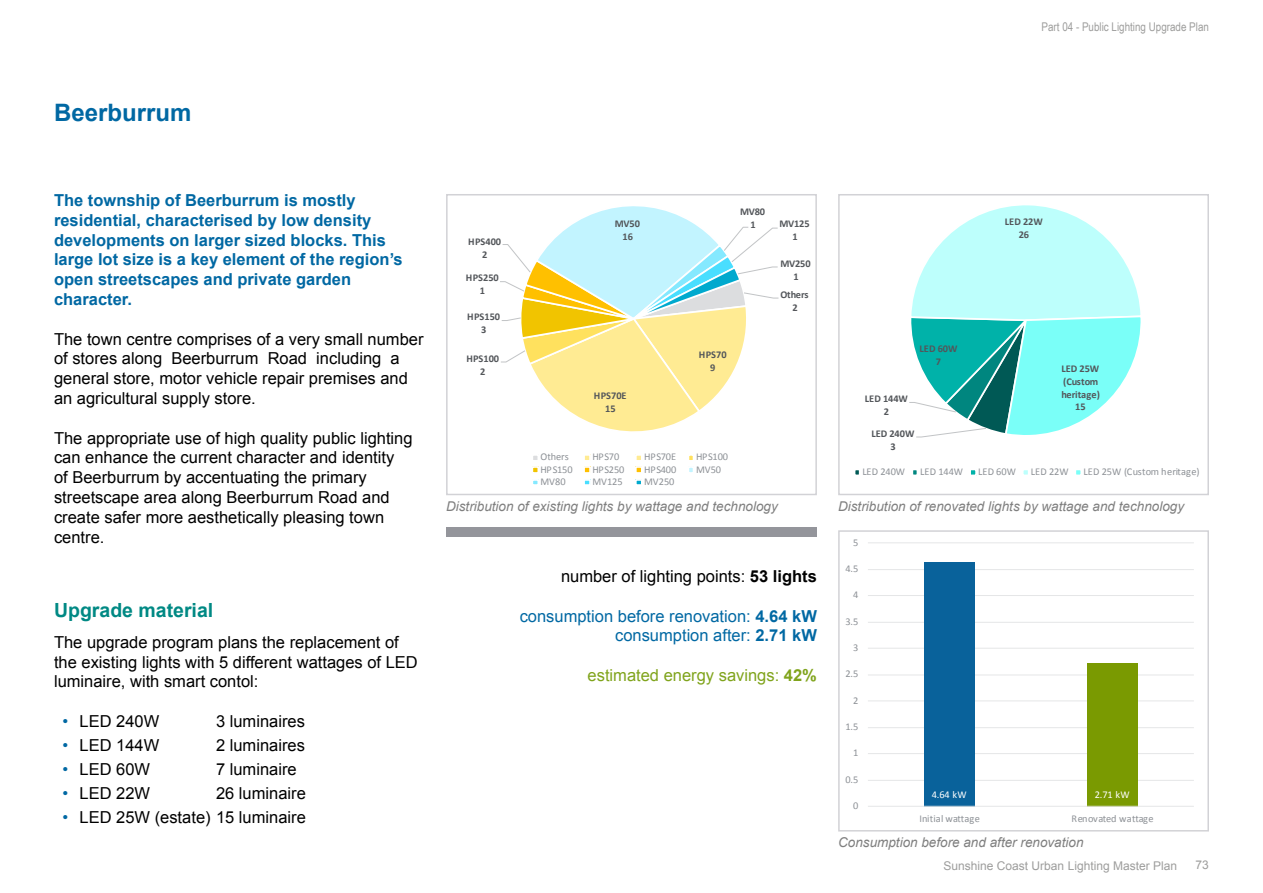
<style>
.page{position:relative;width:1263px;height:893px;background:#fff}
.page>*{position:absolute;margin:0;border:0;box-sizing:border-box;transform-origin:0 0}
.t1{font:700 24px "Arial";color:#0068a3}
.t2{font:700 19.5px "Arial";color:#008984}
.t3{font:16.5px/19.8px "Arial";color:#000}
.t4{font:700 16.5px/19.8px "Arial";color:#0068a3}
.t5{font:16.5px/19.8px "Arial";color:#0068a3;text-align:right}
.t6{font:16.5px "Arial";color:#80a41c}
.t7{font:italic 13.5px "Arial";color:#7f7f7f}
.t8{font:12px "Arial";color:#9d9d9c}
.t9{font:12px "Arial Narrow";color:#9d9d9c}
.t10{font:10.35px "Calibri";letter-spacing:-.005em;color:#8d9196}
.t11{font:700 10.35px/12.9px "Calibri";letter-spacing:-.005em;color:#53565a;text-align:center}
.t12{font:10.35px "Calibri";letter-spacing:.02em;color:#fff}
.s1{color:#0068a3}
.s2{font-weight:700}
</style>
<div class="page">
<div style="left:446px;top:527px;width:371px;height:10px;background:#94959b"></div>
<hr style="left:868px;top:780px;width:326px;height:1px;background:#e5e6e7">
<hr style="left:868px;top:753px;width:326px;height:1px;background:#e5e6e7">
<hr style="left:868px;top:727px;width:326px;height:1px;background:#e5e6e7">
<hr style="left:868px;top:700px;width:326px;height:1px;background:#e5e6e7">
<hr style="left:868px;top:674px;width:326px;height:1px;background:#e5e6e7">
<hr style="left:868px;top:648px;width:326px;height:1px;background:#e5e6e7">
<hr style="left:868px;top:622px;width:326px;height:1px;background:#e5e6e7">
<hr style="left:868px;top:595px;width:326px;height:1px;background:#e5e6e7">
<hr style="left:868px;top:569px;width:326px;height:1px;background:#e5e6e7">
<hr style="left:868px;top:542px;width:326px;height:1px;background:#e5e6e7">
<div style="left:924px;top:562px;width:51px;height:245px;background:#09629b"></div>
<div style="left:1087px;top:663px;width:51px;height:144px;background:#7a9a01"></div>
<hr style="left:868px;top:806px;width:326px;height:1px;background:#e5e6e7">
<div style="left:838px;top:530px;width:371px;height:301px;border:2px solid #d2d2d6"></div>
<svg style="left:909px;top:205px;width:232px;height:233px"></svg>
<div style="left:854px;top:468px;width:6px;height:8px;border:2px solid #fff"></div>
<div style="left:911px;top:468px;width:7px;height:8px;border:2px solid #fff"></div>
<div style="left:969px;top:468px;width:8px;height:8px;border:2px solid #fff"></div>
<div style="left:1022px;top:468px;width:7px;height:8px;border:2px solid #fff"></div>
<div style="left:1074px;top:468px;width:8px;height:8px;border:2px solid #fff"></div>
<div style="left:838px;top:194px;width:371px;height:301px;border:1px solid #d2d2d6"></div>
<svg style="left:500px;top:206px;width:279px;height:226px"></svg>
<div style="left:531px;top:454px;width:8px;height:8px;border:2px solid #fff"></div>
<div style="left:583px;top:454px;width:8px;height:8px;border:2px solid #fff"></div>
<div style="left:635px;top:454px;width:8px;height:8px;border:2px solid #fff"></div>
<div style="left:687px;top:454px;width:7px;height:8px;border:2px solid #fff"></div>
<div style="left:531px;top:466px;width:8px;height:8px;border:2px solid #fff"></div>
<div style="left:583px;top:466px;width:8px;height:8px;border:2px solid #fff"></div>
<div style="left:635px;top:466px;width:8px;height:8px;border:2px solid #fff"></div>
<div style="left:687px;top:466px;width:7px;height:8px;border:2px solid #fff"></div>
<div style="left:531px;top:479px;width:8px;height:7px;border:2px solid #fff"></div>
<div style="left:583px;top:479px;width:8px;height:7px;border:2px solid #fff"></div>
<div style="left:635px;top:479px;width:8px;height:7px;border:2px solid #fff"></div>
<div style="left:446px;top:194px;width:371px;height:301px;border:1px solid #d2d2d6"></div>
<h1 class="t1" style="left:54px;top:96px;width:139px">Beerburrum</h1>
<p class="t9" style="left:1041px;top:18px;width:169px">Part 04 - Public Lighting Upgrade Plan</p>
<p class="t4" style="left:54px;top:190px;width:350px">The township of Beerburrum is mostly residential, characterised by low density developments on larger sized blocks. This large lot size is a key element of the region’s open streetscapes and private garden character.</p>
<p class="t3" style="left:54px;top:329px;width:371px">The town centre comprises of a very small number of stores along Beerburrum Road including a general store, motor vehicle repair premises and an agricultural supply store.</p>
<p class="t3" style="left:54px;top:428px;width:360px">The appropriate use of high quality public lighting can enhance the current character and identity<br>of Beerburrum by accentuating the primary streetscape area along Beerburrum Road and create safer more aesthetically pleasing town centre.</p>
<p class="t2" style="left:54px;top:597px;width:161px">Upgrade material</p>
<p class="t3" style="left:54px;top:632px;width:365px">The upgrade program plans the replacement of the existing lights with 5 different wattages of LED luminaire, with smart contol:</p>
<p class="t3" style="left:63px;top:711px;width:98px"><span class="s1">•</span> LED 240W</p>
<p class="t3" style="left:216px;top:711px;width:90px">3 luminaires</p>
<p class="t3" style="left:63px;top:735px;width:98px"><span class="s1">•</span> LED 144W</p>
<p class="t3" style="left:216px;top:735px;width:90px">2 luminaires</p>
<p class="t3" style="left:63px;top:759px;width:89px"><span class="s1">•</span> LED 60W</p>
<p class="t3" style="left:216px;top:759px;width:82px">7 luminaire</p>
<p class="t3" style="left:63px;top:783px;width:89px"><span class="s1">•</span> LED 22W</p>
<p class="t3" style="left:216px;top:783px;width:91px">26 luminaire</p>
<p class="t3" style="left:63px;top:807px;width:245px"><span class="s1">•</span> LED 25W (estate) 15 luminaire</p>
<p class="t11" style="left:468px;top:234px;width:34px">HPS400<br>2</p>
<p class="t11" style="left:466px;top:271px;width:34px">HPS250<br>1</p>
<p class="t11" style="left:467px;top:310px;width:34px">HPS150<br>3</p>
<p class="t11" style="left:466px;top:351px;width:34px">HPS100<br>2</p>
<p class="t11" style="left:615px;top:217px;width:27px">MV50<br>16</p>
<p class="t11" style="left:594px;top:389px;width:34px">HPS70E<br>15</p>
<p class="t11" style="left:740px;top:204px;width:27px">MV80<br>1</p>
<p class="t11" style="left:779px;top:217px;width:32px">MV125<br>1</p>
<p class="t11" style="left:780px;top:257px;width:32px">MV250<br>1</p>
<p class="t11" style="left:780px;top:288px;width:30px">Others<br>2</p>
<p class="t11" style="left:699px;top:348px;width:29px">HPS70<br>9</p>
<p class="t10" style="left:541px;top:450px;width:30px">Others</p>
<p class="t10" style="left:592px;top:450px;width:28px">HPS70</p>
<p class="t10" style="left:644px;top:450px;width:33px">HPS70E</p>
<p class="t10" style="left:696px;top:450px;width:33px">HPS100</p>
<p class="t10" style="left:541px;top:462px;width:33px">HPS150</p>
<p class="t10" style="left:592px;top:462px;width:33px">HPS250</p>
<p class="t10" style="left:644px;top:462px;width:33px">HPS400</p>
<p class="t10" style="left:696px;top:462px;width:27px">MV50</p>
<p class="t10" style="left:541px;top:474px;width:27px">MV80</p>
<p class="t10" style="left:592px;top:474px;width:32px">MV125</p>
<p class="t10" style="left:644px;top:474px;width:32px">MV250</p>
<p class="t11" style="left:865px;top:392px;width:45px">LED 144W<br>2</p>
<p class="t11" style="left:919px;top:342px;width:39px">LED 60W<br>7</p>
<p class="t11" style="left:871px;top:426px;width:45px">LED 240W<br>3</p>
<p class="t11" style="left:1005px;top:215px;width:39px">LED 22W<br>26</p>
<p class="t11" style="left:1061px;top:362px;width:40px">LED 25W (Custom heritage)<br>15</p>
<p class="t10" style="left:862px;top:464px;width:44px">LED 240W</p>
<p class="t10" style="left:920px;top:464px;width:44px">LED 144W</p>
<p class="t10" style="left:978px;top:464px;width:39px">LED 60W</p>
<p class="t10" style="left:1031px;top:464px;width:39px">LED 22W</p>
<p class="t10" style="left:1083px;top:464px;width:118px">LED 25W (Custom heritage)</p>
<p class="t7" style="left:446px;top:497px;width:333px">Distribution of existing lights by wattage and technology</p>
<p class="t7" style="left:838px;top:497px;width:347px">Distribution of renovated lights by wattage and technology</p>
<p class="t3" style="left:561px;top:566px;width:257px">number of lighting points: <span class="s2">53 lights</span></p>
<p class="t5" style="left:520px;top:606px;width:299px">consumption before renovation: <span class="s2">4.64 kW </span>consumption after: <span class="s2">2.71 kW</span></p>
<p class="t6" style="left:588px;top:664px;width:231px">estimated energy savings: <span class="s2">42%</span></p>
<p class="t10" style="left:853px;top:535px;width:7px">5</p>
<p class="t10" style="left:845px;top:561px;width:15px">4.5</p>
<p class="t10" style="left:853px;top:588px;width:7px">4</p>
<p class="t10" style="left:845px;top:614px;width:15px">3.5</p>
<p class="t10" style="left:853px;top:640px;width:7px">3</p>
<p class="t10" style="left:845px;top:667px;width:15px">2.5</p>
<p class="t10" style="left:853px;top:693px;width:7px">2</p>
<p class="t10" style="left:845px;top:719px;width:15px">1.5</p>
<p class="t10" style="left:853px;top:746px;width:7px">1</p>
<p class="t10" style="left:845px;top:772px;width:15px">0.5</p>
<p class="t10" style="left:853px;top:798px;width:7px">0</p>
<p class="t12" style="left:932px;top:787px;width:37px">4.64 kW</p>
<p class="t12" style="left:1095px;top:787px;width:37px">2.71 kW</p>
<p class="t10" style="left:919px;top:812px;width:62px">Initial wattage</p>
<p class="t10" style="left:1072px;top:812px;width:83px">Renovated wattage</p>
<p class="t7" style="left:838px;top:834px;width:247px">Consumption before and after renovation</p>
<p class="t8" style="left:943px;top:857px;width:235px">Sunshine Coast Urban Lighting Master Plan</p>
<p class="t8" style="left:1195px;top:856px;width:15px">73</p>
</div>
